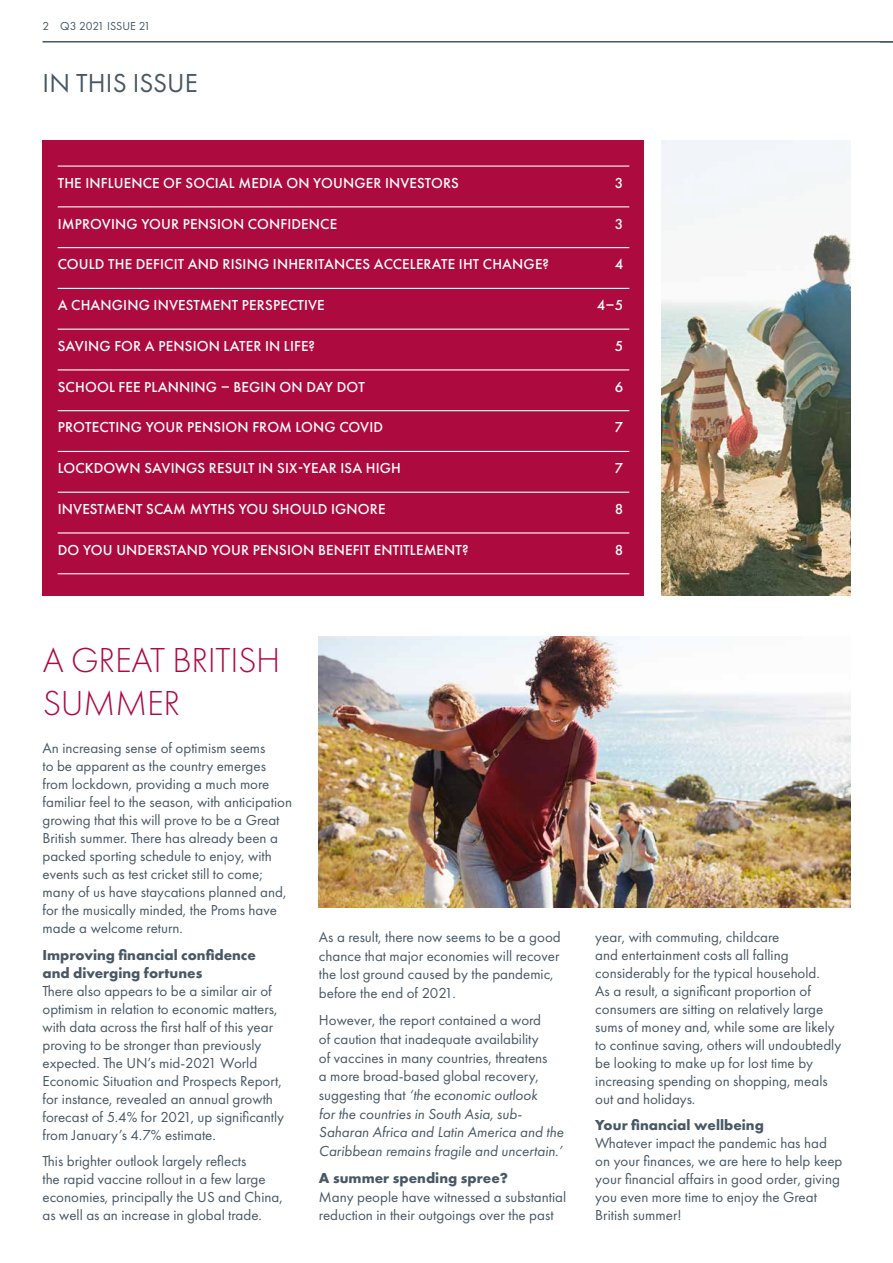
<style>
.page{position:relative;width:893px;height:1263px;background:#fff}
.page>*{position:absolute;margin:0;border:0;box-sizing:border-box;transform-origin:0 0}
.t1{font:300 36px/43.2px "Futura PT";letter-spacing:-.01em;color:#ad0a40}
.t2{font:27px "Futura PT";letter-spacing:.005em;color:#485865}
.t3{font:15px/18px "Futura PT";color:#485865}
.t4{font:500 15px "Futura PT";letter-spacing:.01em;color:#fff}
.t5{font:700 15px/18px "Futura PT";color:#485865}
.t6{font:12px "Futura PT";color:#485865}
.s1{font-style:italic}
</style>
<div class="page">
<hr style="left:43px;top:41px;width:850px;height:2px;background:#485865">
<div style="left:43px;top:140px;width:601px;height:455px;background:#ad0a40"></div>
<hr style="left:58px;top:166px;width:571px;height:1px;background:#fff">
<hr style="left:58px;top:206px;width:571px;height:1px;background:#fff">
<hr style="left:58px;top:247px;width:571px;height:1px;background:#fff">
<hr style="left:58px;top:288px;width:571px;height:1px;background:#fff">
<hr style="left:58px;top:329px;width:571px;height:1px;background:#fff">
<hr style="left:58px;top:369px;width:571px;height:1px;background:#fff">
<hr style="left:58px;top:410px;width:571px;height:1px;background:#fff">
<hr style="left:58px;top:451px;width:571px;height:1px;background:#fff">
<hr style="left:58px;top:492px;width:571px;height:1px;background:#fff">
<hr style="left:58px;top:532px;width:571px;height:1px;background:#fff">
<hr style="left:58px;top:573px;width:571px;height:1px;background:#fff">
<img style="left:662px;top:140px;width:188px;height:455px">
<img style="left:319px;top:636px;width:531px;height:272px">
<p class="t6" style="left:43px;top:19px;width:110px">2 Q3 2021 ISSUE 21</p>
<h2 class="t2" style="left:43px;top:67px;width:157px">IN THIS ISSUE</h2>
<p class="t4" style="left:58px;top:174px;width:403px">THE INFLUENCE OF SOCIAL MEDIA ON YOUNGER INVESTORS</p>
<p class="t4" style="left:615px;top:174px;width:10px">3</p>
<p class="t4" style="left:58px;top:215px;width:281px">IMPROVING YOUR PENSION CONFIDENCE</p>
<p class="t4" style="left:615px;top:215px;width:10px">3</p>
<p class="t4" style="left:58px;top:255px;width:493px">COULD THE DEFICIT AND RISING INHERITANCES ACCELERATE IHT CHANGE?</p>
<p class="t4" style="left:615px;top:255px;width:10px">4</p>
<p class="t4" style="left:58px;top:296px;width:268px">A CHANGING INVESTMENT PERSPECTIVE</p>
<p class="t4" style="left:597px;top:296px;width:28px">4–5</p>
<p class="t4" style="left:58px;top:337px;width:259px">SAVING FOR A PENSION LATER IN LIFE?</p>
<p class="t4" style="left:615px;top:337px;width:10px">5</p>
<p class="t4" style="left:58px;top:378px;width:309px">SCHOOL FEE PLANNING – BEGIN ON DAY DOT</p>
<p class="t4" style="left:615px;top:378px;width:10px">6</p>
<p class="t4" style="left:58px;top:418px;width:327px">PROTECTING YOUR PENSION FROM LONG COVID</p>
<p class="t4" style="left:615px;top:418px;width:10px">7</p>
<p class="t4" style="left:58px;top:459px;width:345px">LOCKDOWN SAVINGS RESULT IN SIX-YEAR ISA HIGH</p>
<p class="t4" style="left:615px;top:459px;width:10px">7</p>
<p class="t4" style="left:58px;top:500px;width:329px">INVESTMENT SCAM MYTHS YOU SHOULD IGNORE</p>
<p class="t4" style="left:615px;top:500px;width:10px">8</p>
<p class="t4" style="left:58px;top:541px;width:412px">DO YOU UNDERSTAND YOUR PENSION BENEFIT ENTITLEMENT?</p>
<p class="t4" style="left:615px;top:541px;width:10px">8</p>
<h1 class="t1" style="left:43px;top:639px;width:239px">A GREAT BRITISH<br>SUMMER</h1>
<p class="t3" style="left:43px;top:739px;width:251px">An increasing sense of optimism seems<br>to be apparent as the country emerges from lockdown, providing a much more familiar feel to the season, with anticipation growing that this will prove to be a Great British summer. There has already been a packed sporting schedule to enjoy, with events such as test cricket still to come; many of us have staycations planned and, for the musically minded, the Proms have made a welcome return.</p>
<p class="t5" style="left:43px;top:945px;width:215px">Improving financial confidence and diverging fortunes</p>
<p class="t3" style="left:43px;top:982px;width:243px">There also appears to be a similar air of optimism in relation to economic matters, with data across the first half of this year proving to be stronger than previously expected. The UN’s mid-2021 World Economic Situation and Prospects Report, for instance, revealed an annual growth forecast of 5.4% for 2021, up significantly from January’s 4.7% estimate.</p>
<p class="t3" style="left:43px;top:1152px;width:242px">This brighter outlook largely reflects<br>the rapid vaccine rollout in a few large economies, principally the US and China, as well as an increase in global trade.</p>
<p class="t3" style="left:319px;top:927px;width:243px;line-height:18.8px">As a result, there now seems to be a good chance that major economies will recover the lost ground caused by the pandemic, before the end of 2021.</p>
<p class="t3" style="left:319px;top:1011px;width:246px;line-height:18.8px">However, the report contained a word<br>of caution that inadequate availability<br>of vaccines in many countries, threatens<br>a more broad-based global recovery, suggesting that <span class="s1">‘the economic outlook<br>for the countries in South Asia, sub-Saharan Africa and Latin America and the Caribbean remains fragile and uncertain.’</span></p>
<p class="t5" style="left:319px;top:1169px;width:191px">A summer spending spree?</p>
<p class="t3" style="left:319px;top:1187px;width:249px;line-height:18.8px">Many people have witnessed a substantial reduction in their outgoings over the past</p>
<p class="t3" style="left:595px;top:928px;width:247px">year, with commuting, childcare<br>and entertainment costs all falling considerably for the typical household.<br>As a result, a significant proportion of consumers are sitting on relatively large sums of money and, while some are likely to continue saving, others will undoubtedly be looking to make up for lost time by increasing spending on shopping, meals out and holidays.</p>
<p class="t5" style="left:595px;top:1116px;width:170px">Your financial wellbeing</p>
<p class="t3" style="left:595px;top:1134px;width:249px">Whatever impact the pandemic has had on your finances, we are here to help keep your financial affairs in good order, giving you even more time to enjoy the Great British summer!</p>
</div>
